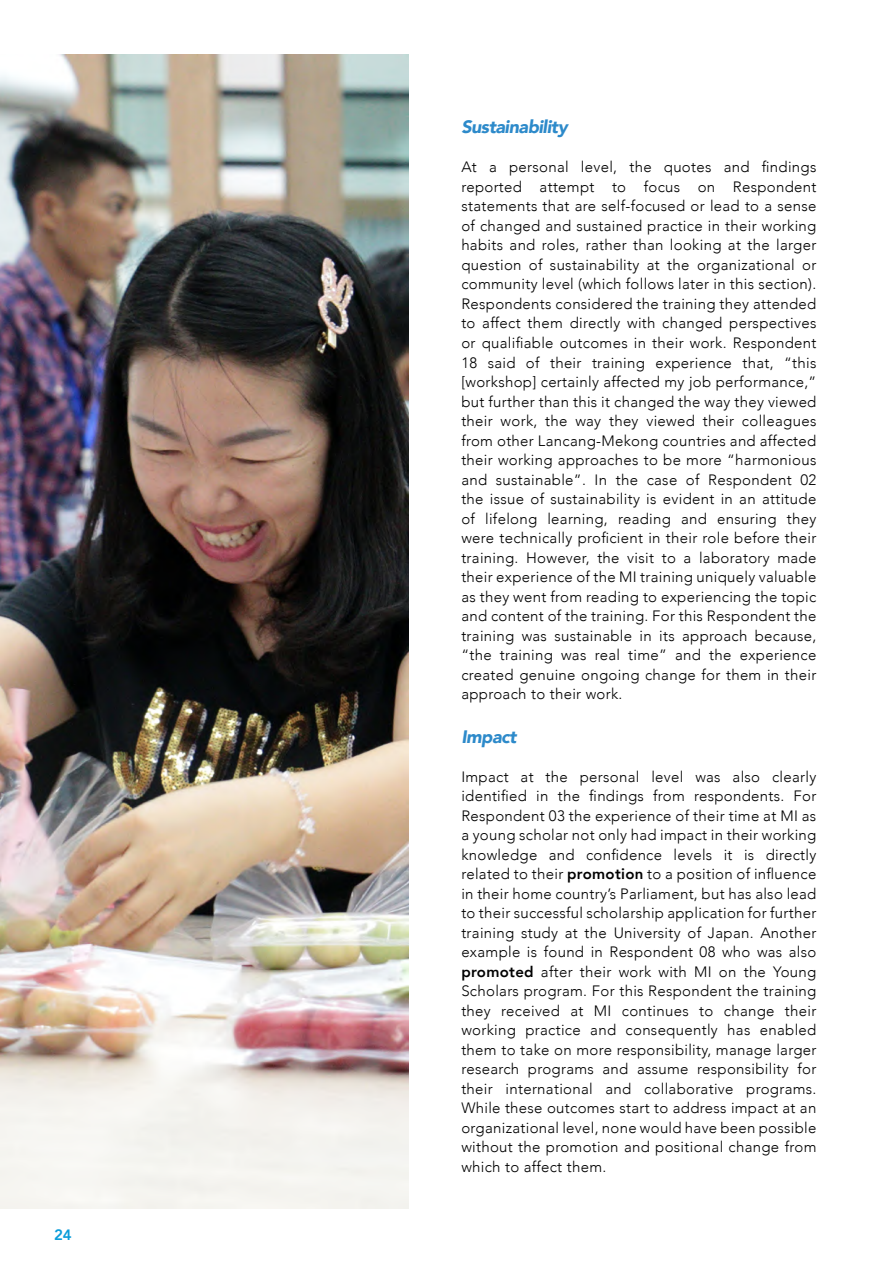
<style>
.page{position:relative;width:893px;height:1263px;background:#fff}
.page>*{position:absolute;margin:0;border:0;box-sizing:border-box;transform-origin:0 0}
.t1{font:italic 900 18px "Avenir";letter-spacing:-.03em;color:#2d8aca}
.t2{font:300 15px/19.5px "Avenir";letter-spacing:.02em;color:#000;text-align:justify}
.t3{font:800 15px "Avenir";color:#0b9dda}
.s1{font-weight:800}
</style>
<div class="page">
<img style="left:0;top:54px;width:408px;height:1155px">
<p class="t3" style="left:54px;top:1223px;width:19px">24</p>
<p class="t1" style="left:461px;top:112px;width:108px">Sustainability</p>
<p class="t2" style="left:461px;top:158px;width:357px">At a personal level, the quotes and findings reported attempt to focus on Respondent statements that are self-focused or lead to a sense of changed and sustained practice in their working habits and roles, rather than looking at the larger question of sustainability at the organizational or community level (which follows later in this section).<br>Respondents considered the training they attended to affect them directly with changed perspectives or qualifiable outcomes in their work. Respondent 18 said of their training experience that, “this [workshop] certainly affected my job performance,” but further than this it changed the way they viewed their work, the way they viewed their colleagues from other Lancang-Mekong countries and affected their working approaches to be more “harmonious and sustainable”. In the case of Respondent 02 the issue of sustainability is evident in an attitude of lifelong learning, reading and ensuring they were technically proficient in their role before their training. However, the visit to a laboratory made their experience of the MI training uniquely valuable as they went from reading to experiencing the topic and content of the training. For this Respondent the training was sustainable in its approach because, “the training was real time” and the experience created genuine ongoing change for them in their approach to their work.</p>
<p class="t1" style="left:461px;top:721px;width:57px">Impact</p>
<p class="t2" style="left:461px;top:767px;width:357px">Impact at the personal level was also clearly identified in the findings from respondents. For Respondent 03 the experience of their time at MI as a young scholar not only had impact in their working knowledge and confidence levels it is directly related to their <span class="s1">promotion</span> to a position of influence in their home country’s Parliament, but has also lead to their successful scholarship application for further training study at the University of Japan. Another example is found in Respondent 08 who was also <span class="s1">promoted</span> after their work with MI on the Young Scholars program. For this Respondent the training they received at MI continues to change their working practice and consequently has enabled them to take on more responsibility, manage larger research programs and assume responsibility for their international and collaborative programs.<br>While these outcomes start to address impact at an organizational level, none would have been possible without the promotion and positional change from which to affect them.</p>
</div>
